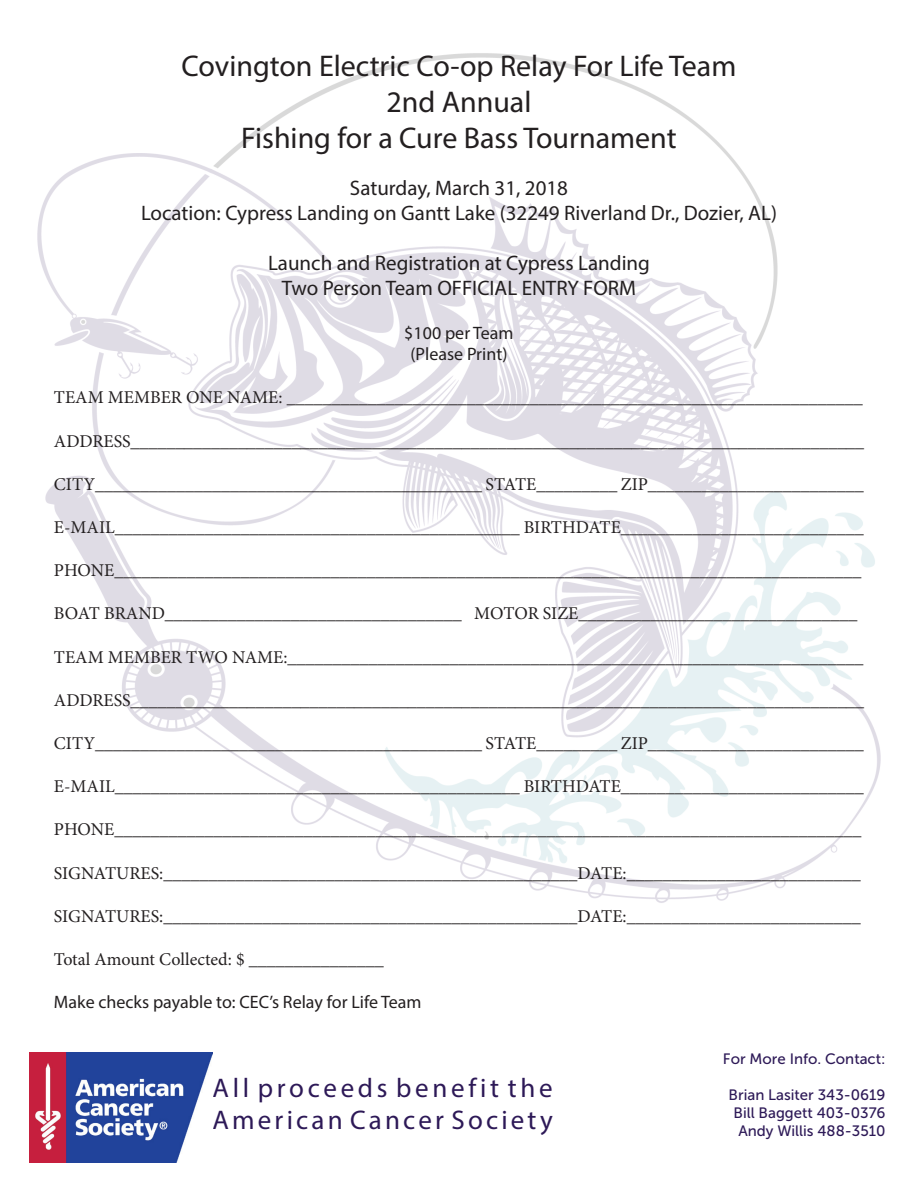
<style>
.page{position:relative;width:918px;height:1188px;background:#fff}
.page>*{position:absolute;margin:0;border:0;box-sizing:border-box;transform-origin:0 0}
.t1{font:30px/36px "Myriad Pro";color:#231f20;text-align:center}
.t2{font:27px/32.4px "Myriad Pro";letter-spacing:.125em;color:#2d1957}
.t3{font:21px/25.2px "Myriad Pro";color:#231f20;text-align:center}
.t4{font:18px "Minion Pro";color:#231f20}
.t5{font:18px/21.6px "Myriad Pro";color:#231f20;text-align:center}
.t6{font:15px/18px "Museo Sans 500";color:#2d1957;text-align:right}
</style>
<div class="page">
<img style="left:37px;top:53px;width:844px;height:850px">
<img style="left:30px;top:1052px;width:183px;height:110px">
<h1 class="t1" style="left:182px;top:47px;width:556px">Covington Electric Co-op Relay For Life Team<br>2nd Annual<br>Fishing for a Cure Bass Tournament</h1>
<p class="t3" style="left:141px;top:175px;width:637px">Saturday, March 31, 2018<br>Location: Cypress Landing on Gantt Lake (32249 Riverland Dr., Dozier, AL)</p>
<p class="t3" style="left:268px;top:250px;width:383px">Launch and Registration at Cypress Landing<br>Two Person Team OFFICIAL ENTRY FORM</p>
<p class="t5" style="left:404px;top:321px;width:111px">$100 per Team (Please Print)</p>
<p class="t4" style="left:54px;top:386px;width:810px">TEAM MEMBER ONE NAME: ________________________________________________________________</p>
<p class="t4" style="left:54px;top:429px;width:812px">ADDRESS__________________________________________________________________________________</p>
<p class="t4" style="left:54px;top:472px;width:811px">CITY___________________________________________ STATE_________ ZIP________________________</p>
<p class="t4" style="left:54px;top:515px;width:812px">E-MAIL_____________________________________________ BIRTHDATE___________________________</p>
<p class="t4" style="left:54px;top:558px;width:809px">PHONE___________________________________________________________________________________</p>
<p class="t4" style="left:54px;top:602px;width:805px">BOAT BRAND_________________________________ MOTOR SIZE_______________________________</p>
<p class="t4" style="left:54px;top:645px;width:811px">TEAM MEMBER TWO NAME:________________________________________________________________</p>
<p class="t4" style="left:54px;top:688px;width:812px">ADDRESS__________________________________________________________________________________</p>
<p class="t4" style="left:54px;top:731px;width:811px">CITY___________________________________________ STATE_________ ZIP________________________</p>
<p class="t4" style="left:54px;top:774px;width:812px">E-MAIL_____________________________________________ BIRTHDATE___________________________</p>
<p class="t4" style="left:54px;top:818px;width:809px">PHONE___________________________________________________________________________________</p>
<p class="t4" style="left:54px;top:861px;width:808px">SIGNATURES:______________________________________________DATE:__________________________</p>
<p class="t4" style="left:54px;top:904px;width:808px">SIGNATURES:______________________________________________DATE:__________________________</p>
<p class="t4" style="left:54px;top:947px;width:331px">Total Amount Collected: $ _______________</p>
<p class="t5" style="left:54px;top:991px;width:369px">Make checks payable to: CEC’s Relay for Life Team</p>
<h2 class="t2" style="left:213px;top:1071px;width:342px">All proceeds benefit the<br>American Cancer Society</h2>
<p class="t6" style="left:723px;top:1050px;width:164px">For More Info. Contact:</p>
<p class="t6" style="left:729px;top:1086px;width:159px">Brian Lasiter 343-0619<br>Bill Baggett 403-0376<br>Andy Willis 488-3510</p>
</div>
